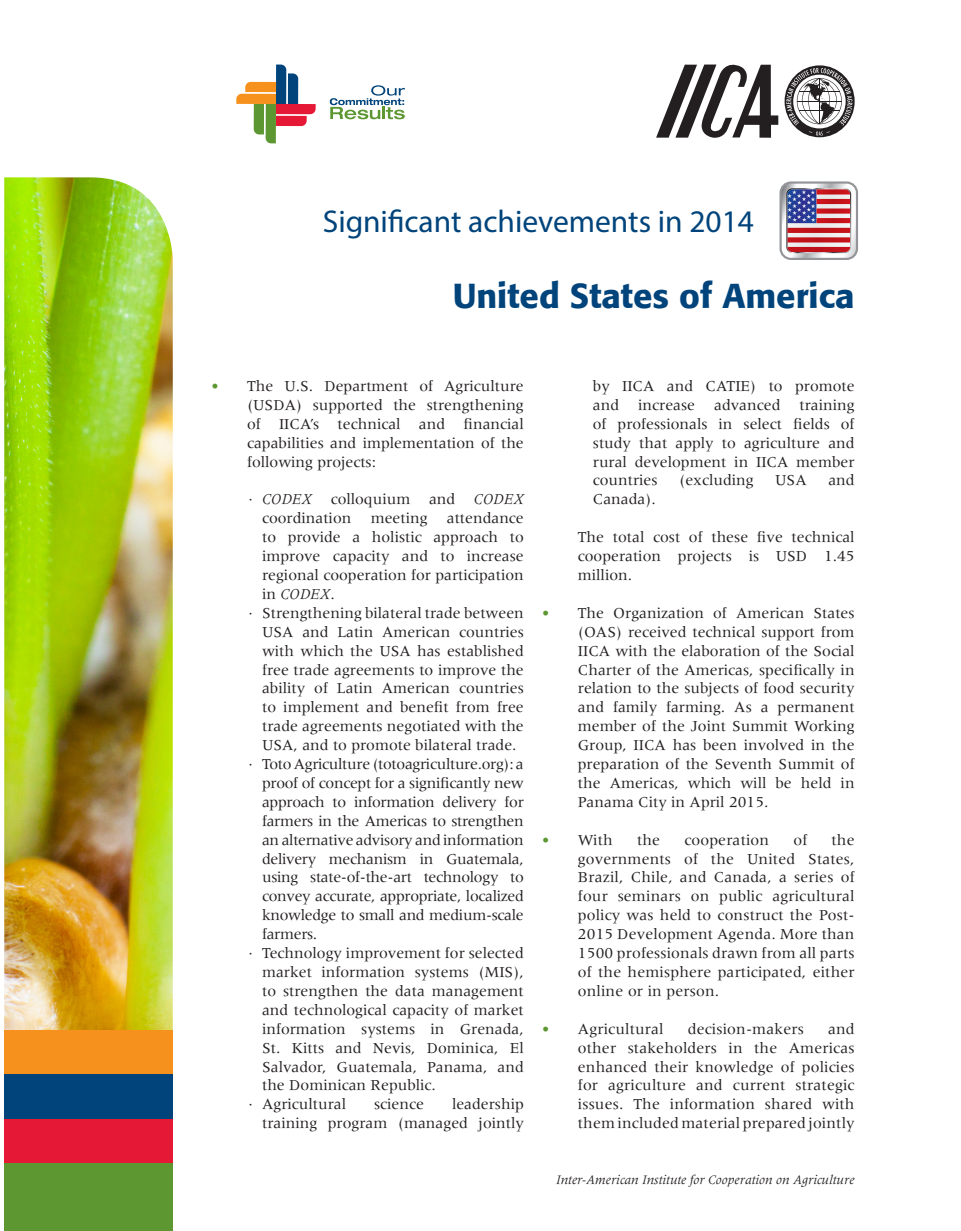
<style>
.page{position:relative;width:961px;height:1231px;background:#fff}
.page>*{position:absolute;margin:0;border:0;box-sizing:border-box;transform-origin:0 0}
.t1{font:500 34.5px "Formata";color:#00447b}
.t2{font:31.5px "Myriad Pro";color:#00447b}
.t3{font:15.75px/18.9px "Meridien";color:#231f20;text-align:justify}
.t4{font:italic 13.5px "Meridien";color:#231f20}
.s1{color:#5c9731}
.s2{font-style:italic}
</style>
<div class="page">
<img style="left:4px;top:177px;width:169px;height:853px">
<div style="left:4px;top:1030px;width:169px;height:44px;background:#f6911e"></div>
<div style="left:4px;top:1118px;width:169px;height:45px;background:#e51836"></div>
<div style="left:4px;top:1074px;width:169px;height:44px;background:#00447b"></div>
<div style="left:4px;top:1163px;width:169px;height:68px;background:#5c9731"></div>
<svg style="left:656px;top:64px;width:122px;height:74px"></svg>
<svg style="left:784px;top:65px;width:70px;height:72px"></svg>
<svg style="left:236px;top:65px;width:79px;height:78px"></svg>
<svg style="left:330px;top:85px;width:75px;height:34px"></svg>
<div style="left:779px;top:181px;width:79px;height:79px;border:4px solid #939598;border-radius:9px"></div>
<svg style="left:781px;top:184px;width:74px;height:74px"></svg>
<p class="t2" style="left:323px;top:202px;width:433px">Significant achievements in 2014</p>
<p class="t1" style="left:453px;top:275px;width:403px">United States of America</p>
<p class="t3" style="left:247px;top:376px;width:278px;text-indent:-36px"><span class="s1">•</span> The U.S. Department of Agriculture (USDA) supported the strengthening of IICA’s technical and financial capabilities and implementation of the following projects:</p>
<p class="t3" style="left:262px;top:490px;width:263px;text-indent:-14px">· <span class="s2">CODEX</span> colloquium and <span class="s2">CODEX </span>coordination meeting attendance to provide a holistic approach to improve capacity and to increase regional cooperation for participation in <span class="s2">CODEX</span>.</p>
<p class="t3" style="left:262px;top:603px;width:263px;text-indent:-14px">· Strengthening bilateral trade between USA and Latin American countries with which the USA has established free trade agreements to improve the ability of Latin American countries to implement and benefit from free trade agreements negotiated with the USA, and to promote bilateral trade.</p>
<p class="t3" style="left:262px;top:754px;width:263px;text-indent:-14px">· Toto Agriculture (totoagriculture.org): a proof of concept for a significantly new approach to information delivery for farmers in the Americas to strengthen an alternative advisory and information delivery mechanism in Guatemala, using state-of-the-art technology to convey accurate, appropriate, localized knowledge to small and medium-scale farmers.</p>
<p class="t3" style="left:262px;top:943px;width:263px;text-indent:-14px">· Technology improvement for selected market information systems (MIS), to strengthen the data management and technological capacity of market information systems in Grenada, St. Kitts and Nevis, Dominica, El Salvador, Guatemala, Panama, and the Dominican Republic.</p>
<p class="t3" style="left:248px;top:1094px;width:99px">· Agricultural</p>
<p class="t3" style="left:374px;top:1094px;width:51px">science</p>
<p class="t3" style="left:262px;top:1094px;width:263px;text-align:right">leadership<br>training program (managed jointly</p>
<p class="t3" style="left:593px;top:376px;width:263px">by IICA and CATIE) to promote and increase advanced training of professionals in select fields of study that apply to agriculture and rural development in IICA member countries</p>
<p class="t3" style="left:679px;top:471px;width:76px">(excluding</p>
<p class="t3" style="left:775px;top:471px;width:33px">USA</p>
<p class="t3" style="left:828px;top:471px;width:28px">and</p>
<p class="t3" style="left:593px;top:490px;width:65px">Canada).</p>
<p class="t3" style="left:578px;top:527px;width:278px">The total cost of these five technical cooperation projects is USD 1.45 million.</p>
<p class="t3" style="left:578px;top:603px;width:278px;text-indent:-36px"><span class="s1">•</span> The Organization of American States (OAS) received technical support from IICA with the elaboration of the Social Charter of the Americas, specifically in relation to the subjects of food security and family farming. As a permanent member of the Joint Summit Working Group, IICA has been involved in the preparation of the Seventh Summit of the Americas, which will be held in Panama City in April 2015.</p>
<p class="t3" style="left:542px;top:830px;width:72px"><span class="s1">•</span> With</p>
<p class="t3" style="left:637px;top:830px;width:25px">the</p>
<p class="t3" style="left:684px;top:830px;width:86px">cooperation</p>
<p class="t3" style="left:793px;top:830px;width:15px">of</p>
<p class="t3" style="left:578px;top:830px;width:278px;text-indent:254px">the governments of the United States, Brazil, Chile, and Canada, a series of four seminars on public agricultural policy was held to construct the Post-2015 Development Agenda. More than 1500 professionals drawn from all parts of the hemisphere participated, either online or in person.</p>
<p class="t3" style="left:542px;top:1019px;width:123px"><span class="s1">•</span> Agricultural</p>
<p class="t3" style="left:688px;top:1019px;width:117px">decision-makers</p>
<p class="t3" style="left:578px;top:1019px;width:278px;text-indent:250px">and other stakeholders in the Americas enhanced their knowledge of policies for agriculture and current strategic issues. The information shared with them included material prepared jointly</p>
<p class="t4" style="left:556px;top:1173px;width:300px">Inter-American Institute for Cooperation on Agriculture</p>
</div>
